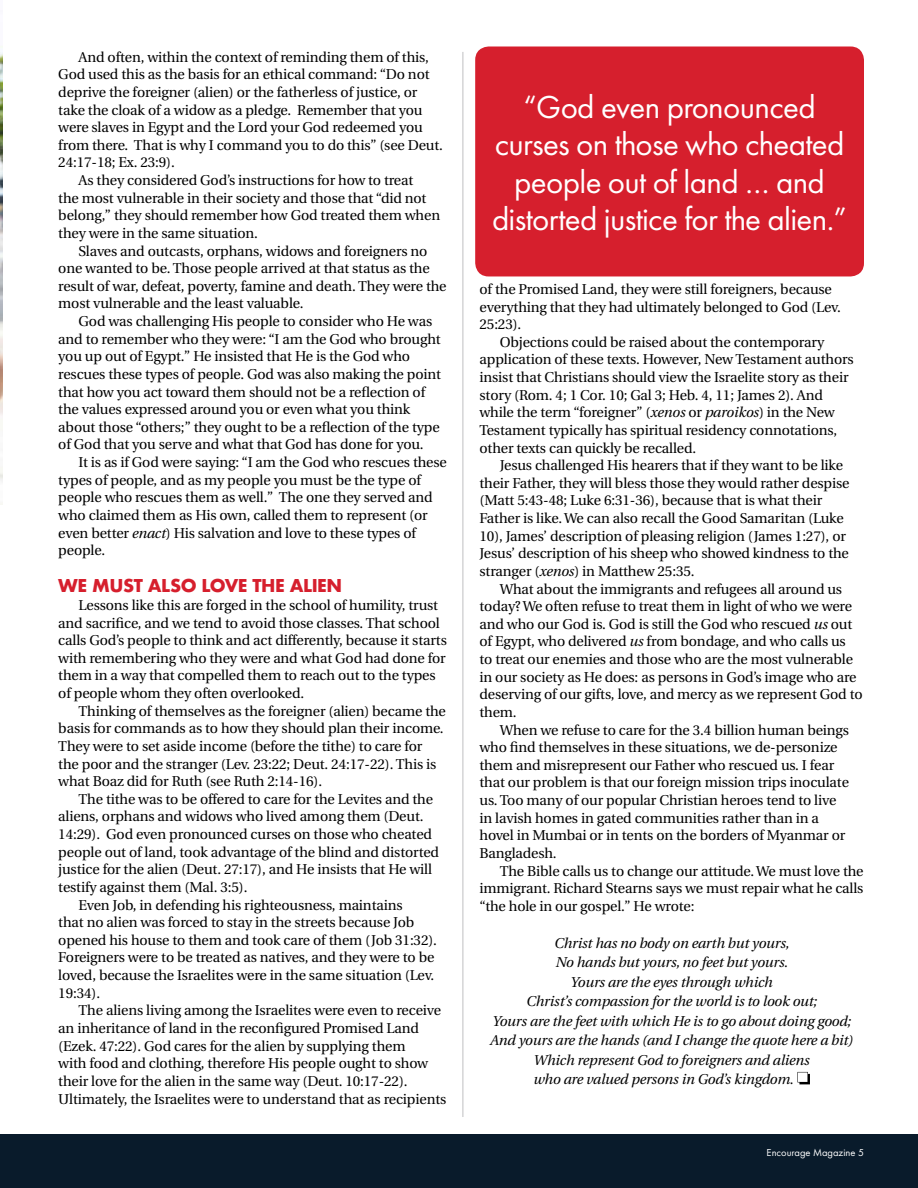
<style>
.page{position:relative;width:918px;height:1188px;background:#fff}
.page>*{position:absolute;margin:0;border:0;box-sizing:border-box;transform-origin:0 0}
.t1{font:33px/37.5px "Futura PT";letter-spacing:-.02em;color:#fff;text-align:center}
.t2{font:700 17.25px "Futura";letter-spacing:-.03em;color:#d61f2d}
.t3{font:14.25px/17.7px "Utopia";letter-spacing:-.01em;color:#000}
.t4{font:italic 14.25px "Utopia";letter-spacing:-.01em;color:#000}
.t5{font:10.5px "Futura PT";color:#fff}
.s1{font-style:italic}
</style>
<div class="page">
<img style="left:0;top:46px;width:3px;height:459px">
<div style="left:0;top:1134px;width:918px;height:54px;background:#091b2b"></div>
<hr style="left:463px;top:52px;width:1px;height:1065px;background:#939598">
<div style="left:475px;top:46px;width:389px;height:230px;background:#d61f2d;border-radius:14px"></div>
<svg style="left:797px;top:1072px;width:13px;height:12px"></svg>
<p class="t3" style="left:79px;top:48px;width:352px">And often, within the context of reminding them of this,</p>
<p class="t3" style="left:58px;top:66px;width:373px">God used this as the basis for an ethical command: “Do not</p>
<p class="t3" style="left:58px;top:84px;width:361px">deprive the foreigner (alien) or the fatherless of justice, or</p>
<p class="t3" style="left:58px;top:101px;width:366px">take the cloak of a widow as a pledge. Remember that you</p>
<p class="t3" style="left:58px;top:119px;width:366px">were slaves in Egypt and the Lord your God redeemed you</p>
<p class="t3" style="left:58px;top:136px;width:386px">from there. That is why I command you to do this” (see Deut.</p>
<p class="t3" style="left:58px;top:154px;width:118px">24:17-18; Ex. 23:9).</p>
<p class="t3" style="left:79px;top:172px;width:336px">As they considered God’s instructions for how to treat</p>
<p class="t3" style="left:58px;top:189px;width:370px">the most vulnerable in their society and those that “did not</p>
<p class="t3" style="left:58px;top:207px;width:383px">belong,” they should remember how God treated them when</p>
<p class="t3" style="left:58px;top:225px;width:201px">they were in the same situation.</p>
<p class="t3" style="left:79px;top:242px;width:350px">Slaves and outcasts, orphans, widows and foreigners no</p>
<p class="t3" style="left:58px;top:260px;width:373px">one wanted to be. Those people arrived at that status as the</p>
<p class="t3" style="left:58px;top:277px;width:390px">result of war, defeat, poverty, famine and death. They were the</p>
<p class="t3" style="left:58px;top:295px;width:247px">most vulnerable and the least valuable.</p>
<p class="t3" style="left:79px;top:313px;width:355px">God was challenging His people to consider who He was</p>
<p class="t3" style="left:58px;top:330px;width:384px">and to remember who they were: “I am the God who brought</p>
<p class="t3" style="left:58px;top:348px;width:353px">you up out of Egypt.” He insisted that He is the God who</p>
<p class="t3" style="left:58px;top:366px;width:384px">rescues these types of people. God was also making the point</p>
<p class="t3" style="left:58px;top:383px;width:368px">that how you act toward them should not be a reflection of</p>
<p class="t3" style="left:58px;top:401px;width:354px">the values expressed around you or even what you think</p>
<p class="t3" style="left:58px;top:418px;width:383px">about those “others;” they ought to be a reflection of the type</p>
<p class="t3" style="left:58px;top:436px;width:367px">of God that you serve and what that God has done for you.</p>
<p class="t3" style="left:79px;top:454px;width:370px">It is as if God were saying: “I am the God who rescues these</p>
<p class="t3" style="left:58px;top:471px;width:364px">types of people, and as my people you must be the type of</p>
<p class="t3" style="left:58px;top:489px;width:376px">people who rescues them as well.” The one they served and</p>
<p class="t3" style="left:58px;top:507px;width:371px">who claimed them as His own, called them to represent (or</p>
<p class="t3" style="left:58px;top:524px;width:359px">even better <span class="s1">enact</span>) His salvation and love to these types of</p>
<p class="t3" style="left:58px;top:542px;width:48px">people.</p>
<p class="t2" style="left:58px;top:573px;width:285px">WE MUST ALSO LOVE THE ALIEN</p>
<p class="t3" style="left:58px;top:597px;width:390px;text-indent:20px">Lessons like this are forged in the school of humility, trust and sacrifice, and we tend to avoid those classes. That school calls God’s people to think and act differently, because it starts with remembering who they were and what God had done for them in a way that compelled them to reach out to the types of people whom they often overlooked.</p>
<p class="t3" style="left:58px;top:702px;width:389px;text-indent:20px">Thinking of themselves as the foreigner (alien) became the basis for commands as to how they should plan their income.<br>They were to set aside income (before the tithe) to care for the poor and the stranger (Lev. 23:22; Deut. 24:17-22). This is what Boaz did for Ruth (see Ruth 2:14-16).</p>
<p class="t3" style="left:79px;top:790px;width:356px">The tithe was to be offered to care for the Levites and the</p>
<p class="t3" style="left:58px;top:808px;width:367px">aliens, orphans and widows who lived among them (Deut.</p>
<p class="t3" style="left:58px;top:826px;width:375px">14:29). God even pronounced curses on those who cheated</p>
<p class="t3" style="left:58px;top:843px;width:382px">people out of land, took advantage of the blind and distorted</p>
<p class="t3" style="left:58px;top:861px;width:375px">justice for the alien (Deut. 27:17), and He insists that He will</p>
<p class="t3" style="left:58px;top:879px;width:191px">testify against them (Mal. 3:5).</p>
<p class="t3" style="left:79px;top:896px;width:326px">Even Job, in defending his righteousness, maintains</p>
<p class="t3" style="left:58px;top:914px;width:357px">that no alien was forced to stay in the streets because Job</p>
<p class="t3" style="left:58px;top:931px;width:380px">opened his house to them and took care of them (Job 31:32).</p>
<p class="t3" style="left:58px;top:949px;width:378px">Foreigners were to be treated as natives, and they were to be</p>
<p class="t3" style="left:58px;top:967px;width:378px">loved, because the Israelites were in the same situation (Lev.</p>
<p class="t3" style="left:58px;top:984px;width:43px">19:34).</p>
<p class="t3" style="left:79px;top:1002px;width:364px">The aliens living among the Israelites were even to receive</p>
<p class="t3" style="left:58px;top:1020px;width:362px">an inheritance of land in the reconfigured Promised Land</p>
<p class="t3" style="left:58px;top:1037px;width:349px">(Ezek. 47:22). God cares for the alien by supplying them</p>
<p class="t3" style="left:58px;top:1055px;width:371px">with food and clothing, therefore His people ought to show</p>
<p class="t3" style="left:58px;top:1072px;width:351px">their love for the alien in the same way (Deut. 10:17-22).</p>
<p class="t3" style="left:58px;top:1090px;width:390px">Ultimately, the Israelites were to understand that as recipients</p>
<h1 class="t1" style="left:492px;top:88px;width:356px">“God even pronounced curses on those who cheated people out of land … and distorted justice for the alien.”</h1>
<p class="t3" style="left:480px;top:281px;width:363px">of the Promised Land, they were still foreigners, because everything that they had ultimately belonged to God (Lev.<br>25:23).</p>
<p class="t3" style="left:480px;top:333px;width:376px;text-indent:20px">Objections could be raised about the contemporary application of these texts. However, New Testament authors insist that Christians should view the Israelite story as their story (Rom. 4; 1 Cor. 10; Gal 3; Heb. 4, 11; James 2). And while the term “foreigner” (<span class="s1">xenos</span> or <span class="s1">paroikos</span>) in the New Testament typically has spiritual residency connotations, other texts can quickly be recalled.</p>
<p class="t3" style="left:480px;top:457px;width:372px;text-indent:20px">Jesus challenged His hearers that if they want to be like their Father, they will bless those they would rather despise (Matt 5:43-48; Luke 6:31-36), because that is what their Father is like. We can also recall the Good Samaritan (Luke 10), James’ description of pleasing religion (James 1:27), or Jesus’ description of his sheep who showed kindness to the stranger (<span class="s1">xenos</span>) in Matthew 25:35.</p>
<p class="t3" style="left:480px;top:580px;width:385px;text-indent:20px">What about the immigrants and refugees all around us today? We often refuse to treat them in light of who we were and who our God is. God is still the God who rescued <span class="s1">us</span> out of Egypt, who delivered <span class="s1">us</span> from bondage, and who calls us<br>to treat our enemies and those who are the most vulnerable in our society as He does: as persons in God’s image who are deserving of our gifts, love, and mercy as we represent God to them.</p>
<p class="t3" style="left:480px;top:721px;width:371px;text-indent:20px">When we refuse to care for the 3.4 billion human beings who find themselves in these situations, we de-personize them and misrepresent our Father who rescued us. I fear that our problem is that our foreign mission trips inoculate us. Too many of our popular Christian heroes tend to live in lavish homes in gated communities rather than in a hovel in Mumbai or in tents on the borders of Myanmar or Bangladesh.</p>
<p class="t3" style="left:480px;top:862px;width:386px;text-align:justify;text-indent:20px">The Bible calls us to change our attitude. We must love the immigrant. Richard Stearns says we must repair what he calls “the hole in our gospel.” He wrote:</p>
<p class="t4" style="left:554px;top:935px;width:237px">Christ has no body on earth but yours,</p>
<p class="t4" style="left:556px;top:955px;width:234px">No hands but yours, no feet but yours.</p>
<p class="t4" style="left:571px;top:974px;width:204px">Yours are the eyes through which</p>
<p class="t4" style="left:527px;top:994px;width:292px">Christ’s compassion for the world is to look out;</p>
<p class="t4" style="left:493px;top:1013px;width:360px">Yours are the feet with which He is to go about doing good;</p>
<p class="t4" style="left:490px;top:1033px;width:364px">And yours are the hands (and I change the quote here a bit)</p>
<p class="t4" style="left:534px;top:1052px;width:278px">Which represent God to foreigners and aliens</p>
<p class="t4" style="left:534px;top:1072px;width:262px">who are valued persons in God’s kingdom.</p>
<p class="t5" style="left:767px;top:1147px;width:99px">Encourage Magazine 5</p>
</div>
